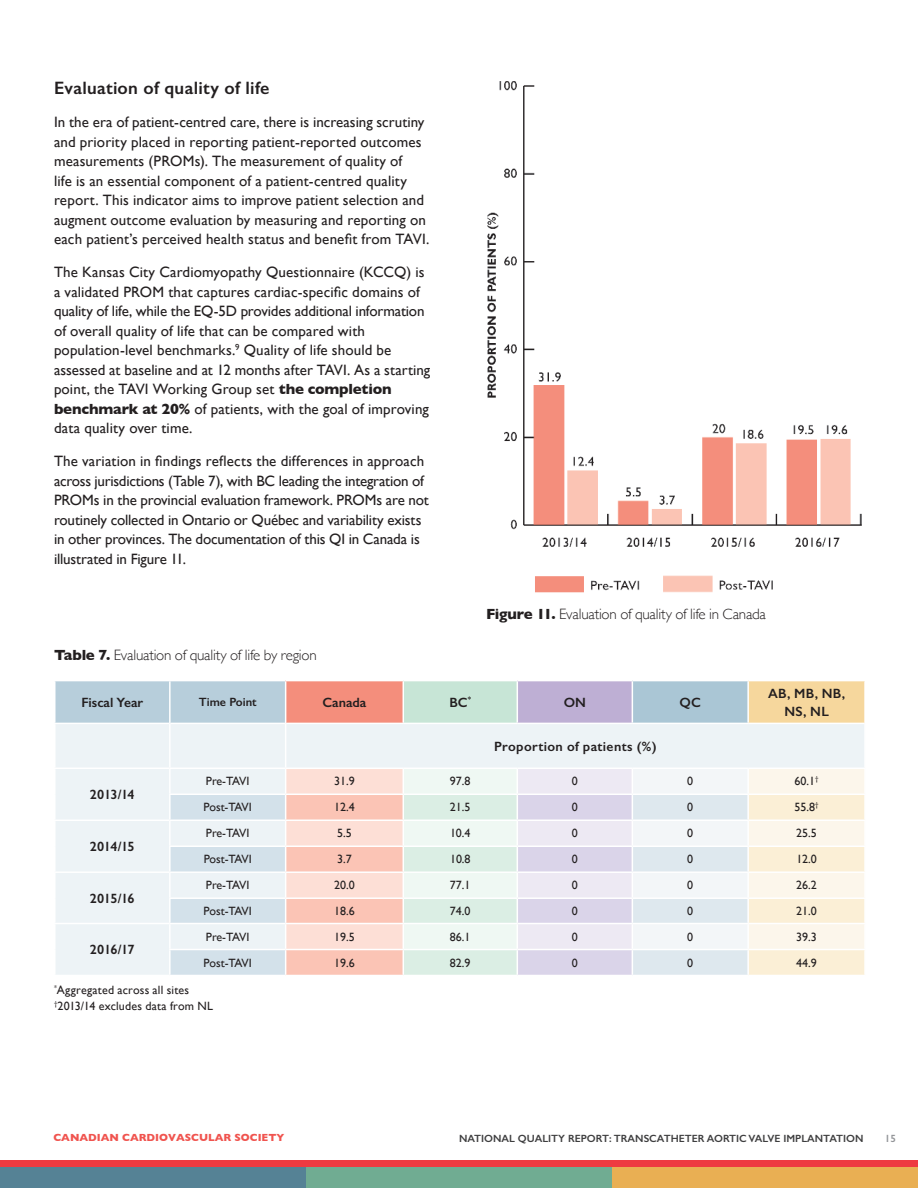
<style>
.page{position:relative;width:918px;height:1188px;background:#fff}
.page>*{position:absolute;margin:0;border:0;box-sizing:border-box;transform-origin:0 0}
.t1{font:600 18px "Gill Sans";letter-spacing:.015em;color:#231f20}
.t2{font:15px/19.5px "Gill Sans";letter-spacing:.005em;color:#231f20}
.t3{font:300 15px "Gill Sans";letter-spacing:-.015em;color:#231f20}
.t4{font:600 13.5px/18px "Gill Sans";letter-spacing:.005em;color:#231f20;text-align:center}
.t5{font:600 13.5px "Gill Sans";letter-spacing:.025em;color:#231f20}
.t6{font:12px/16.5px "Gill Sans";color:#231f20}
.t7{font:600 12px "Gill Sans";color:#231f20}
.t8{font:600 10.5px "Gill Sans";color:#3e3e3f}
.t9{font:700 10.5px "Gill Sans";color:#f0544f}
.t10{font:600 10.5px "Gill Sans";color:#939598}
.s1{font-weight:700}
</style>
<div class="page">
<div style="left:0;top:1160px;width:918px;height:8px;background:#ee3a41"></div>
<div style="left:0;top:1168px;width:306px;height:20px;background:#558295"></div>
<div style="left:306px;top:1168px;width:306px;height:20px;background:#70ac92"></div>
<div style="left:612px;top:1168px;width:306px;height:20px;background:#e9af53"></div>
<img style="left:487px;top:81px;width:375px;height:511px">
<div style="left:56px;top:681px;width:229px;height:42px;background:#b7cedb"></div>
<div style="left:286px;top:681px;width:117px;height:42px;background:#f48e7c"></div>
<div style="left:403px;top:681px;width:114px;height:42px;background:#c7e5d6"></div>
<div style="left:517px;top:681px;width:115px;height:42px;background:#beafd4"></div>
<div style="left:632px;top:681px;width:116px;height:42px;background:#aac6d5"></div>
<div style="left:748px;top:681px;width:117px;height:42px;background:#f6d79d"></div>
<div style="left:56px;top:724px;width:808px;height:251px;background:#edf3f6"></div>
<hr style="left:54px;top:768px;width:116px;height:1px;background:#fff">
<hr style="left:169px;top:769px;width:2px;height:25px;background:#fff">
<hr style="left:169px;top:794px;width:117px;height:1px;background:#fff">
<hr style="left:169px;top:795px;width:2px;height:25px;background:#fff">
<hr style="left:54px;top:820px;width:116px;height:1px;background:#fff">
<hr style="left:169px;top:821px;width:2px;height:24px;background:#fff">
<hr style="left:169px;top:845px;width:117px;height:2px;background:#fff">
<hr style="left:169px;top:847px;width:2px;height:24px;background:#fff">
<hr style="left:54px;top:871px;width:116px;height:2px;background:#fff">
<hr style="left:169px;top:873px;width:2px;height:24px;background:#fff">
<hr style="left:169px;top:897px;width:117px;height:2px;background:#fff">
<hr style="left:169px;top:899px;width:2px;height:24px;background:#fff">
<hr style="left:54px;top:923px;width:116px;height:1px;background:#fff">
<hr style="left:169px;top:924px;width:2px;height:25px;background:#fff">
<hr style="left:169px;top:949px;width:117px;height:1px;background:#fff">
<hr style="left:169px;top:950px;width:2px;height:25px;background:#fff">
<hr style="left:864px;top:681px;width:2px;height:42px;background:#fff">
<hr style="left:747px;top:681px;width:2px;height:42px;background:#fff">
<hr style="left:403px;top:681px;width:1px;height:42px;background:#fff">
<hr style="left:632px;top:681px;width:1px;height:42px;background:#fff">
<hr style="left:285px;top:723px;width:1px;height:45px;background:#fff">
<hr style="left:517px;top:681px;width:1px;height:42px;background:#fff">
<hr style="left:169px;top:681px;width:2px;height:42px;background:#fff">
<hr style="left:169px;top:723px;width:2px;height:45px;background:#fff">
<svg style="left:170px;top:768px;width:695px;height:207px"></svg>
<p class="t1" style="left:54px;top:81px;width:217px">Evaluation of quality of life</p>
<p class="t2" style="left:54px;top:113px;width:377px">In the era of patient-centred care, there is increasing scrutiny and priority placed in reporting patient-reported outcomes measurements (PROMs). The measurement of quality of<br>life is an essential component of a patient-centred quality report. This indicator aims to improve patient selection and augment outcome evaluation by measuring and reporting on each patient’s perceived health status and benefit from TAVI.</p>
<p class="t2" style="left:54px;top:263px;width:378px">The Kansas City Cardiomyopathy Questionnaire (KCCQ) is a validated PROM that captures cardiac-specific domains of quality of life, while the EQ-5D provides additional information of overall quality of life that can be compared with population-level benchmarks.<sup>9</sup> Quality of life should be assessed at baseline and at 12 months after TAVI. As a starting point, the TAVI Working Group set <span class="s1">the completion benchmark at 20%</span> of patients, with the goal of improving data quality over time.</p>
<p class="t2" style="left:54px;top:451px;width:376px">The variation in findings reflects the differences in approach across jurisdictions (Table 7), with BC leading the integration of PROMs in the provincial evaluation framework. PROMs are not routinely collected in Ontario or Québec and variability exists in other provinces. The documentation of this QI in Canada is illustrated in Figure 11.</p>
<p class="t3" style="left:486px;top:608px;width:282px"><span class="s1">Figure 11.</span> Evaluation of quality of life in Canada</p>
<p class="t3" style="left:54px;top:649px;width:264px"><span class="s1">Table 7.</span> Evaluation of quality of life by region</p>
<p class="t4" style="left:81px;top:695px;width:63px">Fiscal Year</p>
<p class="t7" style="left:199px;top:698px;width:59px">Time Point</p>
<p class="t4" style="left:322px;top:695px;width:45px">Canada</p>
<p class="t4" style="left:449px;top:695px;width:23px">BC<sup>*</sup></p>
<p class="t4" style="left:564px;top:695px;width:24px">ON</p>
<p class="t4" style="left:680px;top:695px;width:23px">QC</p>
<p class="t4" style="left:768px;top:686px;width:79px">AB, MB, NB,<br>NS, NL</p>
<p class="t5" style="left:494px;top:741px;width:164px">Proportion of patients (%)</p>
<p class="t4" style="left:90px;top:787px;width:46px">2013/14</p>
<p class="t6" style="left:206px;top:774px;width:45px">Pre-TAVI</p>
<p class="t6" style="left:334px;top:773px;width:22px">31.9</p>
<p class="t6" style="left:450px;top:773px;width:22px">97.8</p>
<p class="t6" style="left:572px;top:774px;width:7px">0</p>
<p class="t6" style="left:687px;top:774px;width:7px">0</p>
<p class="t6" style="left:795px;top:774px;width:26px">60.1<sup>†</sup></p>
<p class="t6" style="left:204px;top:800px;width:50px">Post-TAVI</p>
<p class="t6" style="left:334px;top:799px;width:22px">12.4</p>
<p class="t6" style="left:450px;top:800px;width:22px">21.5</p>
<p class="t6" style="left:572px;top:800px;width:7px">0</p>
<p class="t6" style="left:687px;top:800px;width:7px">0</p>
<p class="t6" style="left:795px;top:800px;width:26px">55.8<sup>†</sup></p>
<p class="t4" style="left:90px;top:839px;width:46px">2014/15</p>
<p class="t4" style="left:90px;top:890px;width:46px">2015/16</p>
<p class="t6" style="left:206px;top:826px;width:45px">Pre-TAVI</p>
<p class="t6" style="left:337px;top:826px;width:16px">5.5</p>
<p class="t6" style="left:450px;top:825px;width:22px">10.4</p>
<p class="t6" style="left:572px;top:826px;width:7px">0</p>
<p class="t6" style="left:687px;top:826px;width:7px">0</p>
<p class="t6" style="left:796px;top:826px;width:22px">25.5</p>
<p class="t6" style="left:204px;top:852px;width:50px">Post-TAVI</p>
<p class="t6" style="left:337px;top:851px;width:16px">3.7</p>
<p class="t6" style="left:450px;top:852px;width:22px">10.8</p>
<p class="t6" style="left:572px;top:852px;width:7px">0</p>
<p class="t6" style="left:687px;top:852px;width:7px">0</p>
<p class="t6" style="left:796px;top:852px;width:22px">12.0</p>
<p class="t6" style="left:206px;top:878px;width:45px">Pre-TAVI</p>
<p class="t6" style="left:334px;top:878px;width:22px">20.0</p>
<p class="t6" style="left:450px;top:877px;width:22px">77.1</p>
<p class="t6" style="left:572px;top:878px;width:7px">0</p>
<p class="t6" style="left:687px;top:878px;width:7px">0</p>
<p class="t6" style="left:796px;top:878px;width:22px">26.2</p>
<p class="t6" style="left:204px;top:904px;width:50px">Post-TAVI</p>
<p class="t6" style="left:334px;top:904px;width:22px">18.6</p>
<p class="t6" style="left:450px;top:903px;width:22px">74.0</p>
<p class="t6" style="left:572px;top:904px;width:7px">0</p>
<p class="t6" style="left:687px;top:904px;width:7px">0</p>
<p class="t6" style="left:796px;top:904px;width:22px">21.0</p>
<p class="t6" style="left:206px;top:929px;width:45px">Pre-TAVI</p>
<p class="t6" style="left:334px;top:929px;width:22px">19.5</p>
<p class="t6" style="left:450px;top:929px;width:22px">86.1</p>
<p class="t6" style="left:572px;top:929px;width:7px">0</p>
<p class="t6" style="left:687px;top:929px;width:7px">0</p>
<p class="t6" style="left:796px;top:928px;width:22px">39.3</p>
<p class="t6" style="left:204px;top:955px;width:50px">Post-TAVI</p>
<p class="t6" style="left:334px;top:955px;width:22px">19.6</p>
<p class="t6" style="left:450px;top:955px;width:22px">82.9</p>
<p class="t6" style="left:572px;top:955px;width:7px">0</p>
<p class="t6" style="left:687px;top:955px;width:7px">0</p>
<p class="t6" style="left:796px;top:954px;width:22px">44.9</p>
<p class="t6" style="left:54px;top:982px;width:161px"><sup>*</sup>Aggregated across all sites <sup>†</sup>2013/14 excludes data from NL</p>
<p class="t4" style="left:90px;top:942px;width:46px">2016/17</p>
<p class="t9" style="left:53px;top:1133px;width:232px">CANADIAN CARDIOVASCULAR SOCIETY</p>
<p class="t8" style="left:459px;top:1134px;width:406px">NATIONAL QUALITY REPORT: TRANSCATHETER AORTIC VALVE IMPLANTATION</p>
<p class="t10" style="left:885px;top:1134px;width:13px">15</p>
</div>
